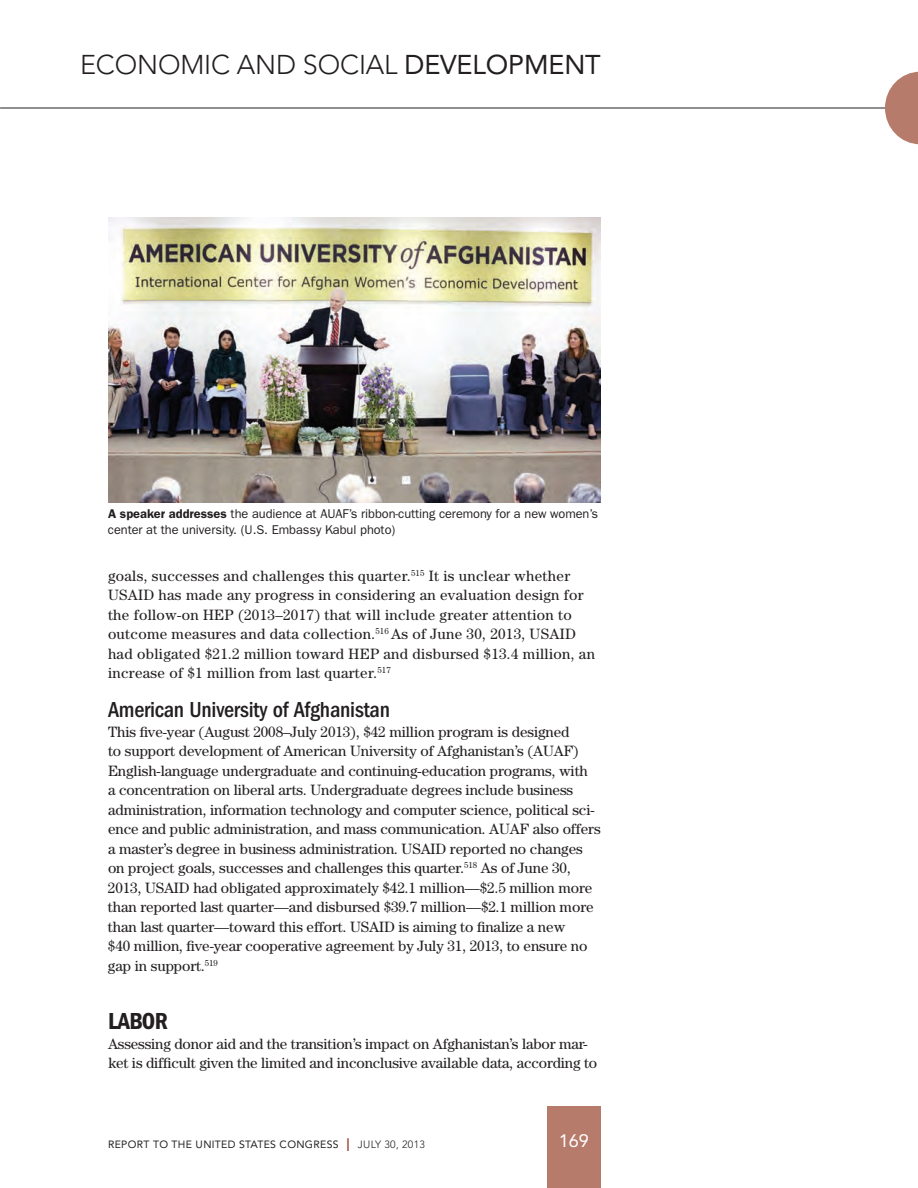
<style>
.page{position:relative;width:918px;height:1188px;background:#fff}
.page>*{position:absolute;margin:0;border:0;box-sizing:border-box;transform-origin:0 0}
.t1{font:300 27px "Avenir LT Std";letter-spacing:-.005em;color:#231f20}
.t2{font:24px "ITC Franklin Gothic Std Dm Cd";letter-spacing:-.02em;color:#231f20}
.t3{font:500 condensed 22.5px "ITC Franklin Gothic Std";letter-spacing:-.01em;color:#231f20}
.t4{font:18px "Avenir LT Std";color:#fff}
.t5{font:15px/19.5px "Century Std";letter-spacing:-.005em;color:#231f20}
.t6{font:15px/19.5px "Century Std";letter-spacing:.02em;color:#231f20}
.P_caption{font:12.75px/16.5px "ITC Franklin Gothic Std";letter-spacing:-.005em;color:#231f20}
.t7{font:10.5px "Avenir LT Std";letter-spacing:.03em;color:#231f20}
.s1{font-weight:400}
.s2{font-weight:600}
.s3{font-size:18px;color:#a05243}
.s4{font-weight:300}
</style>
<div class="page">
<hr style="left:0;top:108px;width:918px;height:1px;background:#231f20">
<svg style="left:885px;top:72px;width:33px;height:72px"></svg>
<div style="left:547px;top:1107px;width:54px;height:81px;background:#b67b6a"></div>
<img style="left:108px;top:217px;width:493px;height:285px">
<h1 class="t1" style="left:80px;top:49px;width:522px">ECONOMIC AND SOCIAL <span class="s1">DEVELOPMENT</span></h1>
<p class="P_caption" style="left:108px;top:506px;width:492px"><span class="s2">A speaker addresses</span> the audience at AUAF’s ribbon-cutting ceremony for a new women’s center at the university. (U.S. Embassy Kabul photo)</p>
<p class="t6" style="left:108px;top:565px;width:489px">goals, successes and challenges this quarter.<sup>515</sup> It is unclear whether USAID has made any progress in considering an evaluation design for the follow-on HEP (2013–2017) that will include greater attention to outcome measures and data collection.<sup>516</sup> As of June 30, 2013, USAID had obligated $21.2 million toward HEP and disbursed $13.4 million, an increase of $1 million from last quarter.<sup>517</sup></p>
<h4 class="t3" style="left:108px;top:697px;width:284px">American University of Afghanistan</h4>
<p class="t5" style="left:108px;top:721px;width:494px">This five-year (August 2008–July 2013), $42 million program is designed<br>to support development of American University of Afghanistan’s (AUAF)<br>English-language undergraduate and continuing-education programs, with<br>a concentration on liberal arts. Undergraduate degrees include business administration, information technology and computer science, political sci&shy;ence and public administration, and mass communication. AUAF also offers a master’s degree in business administration. USAID reported no changes on project goals, successes and challenges this quarter.<sup>518</sup> As of June 30, 2013, USAID had obligated approximately $42.1 million—$2.5 million more than reported last quarter—and disbursed $39.7 million—$2.1 million more than last quarter—toward this effort. USAID is aiming to finalize a new<br>$40 million, five-year cooperative agreement by July 31, 2013, to ensure no gap in support.<sup>519</sup></p>
<h3 class="t2" style="left:108px;top:1007px;width:61px">LABOR</h3>
<p class="t5" style="left:108px;top:1033px;width:491px">Assessing donor aid and the transition’s impact on Afghanistan’s labor mar&shy;ket is difficult given the limited and inconclusive available data, according to</p>
<p class="t7" style="left:108px;top:1138px;width:318px">REPORT TO THE UNITED STATES CONGRESS <span class="s3">I</span> <span class="s4">JULY 30, 2013</span></p>
<p class="t4" style="left:559px;top:1131px;width:32px">169</p>
</div>
